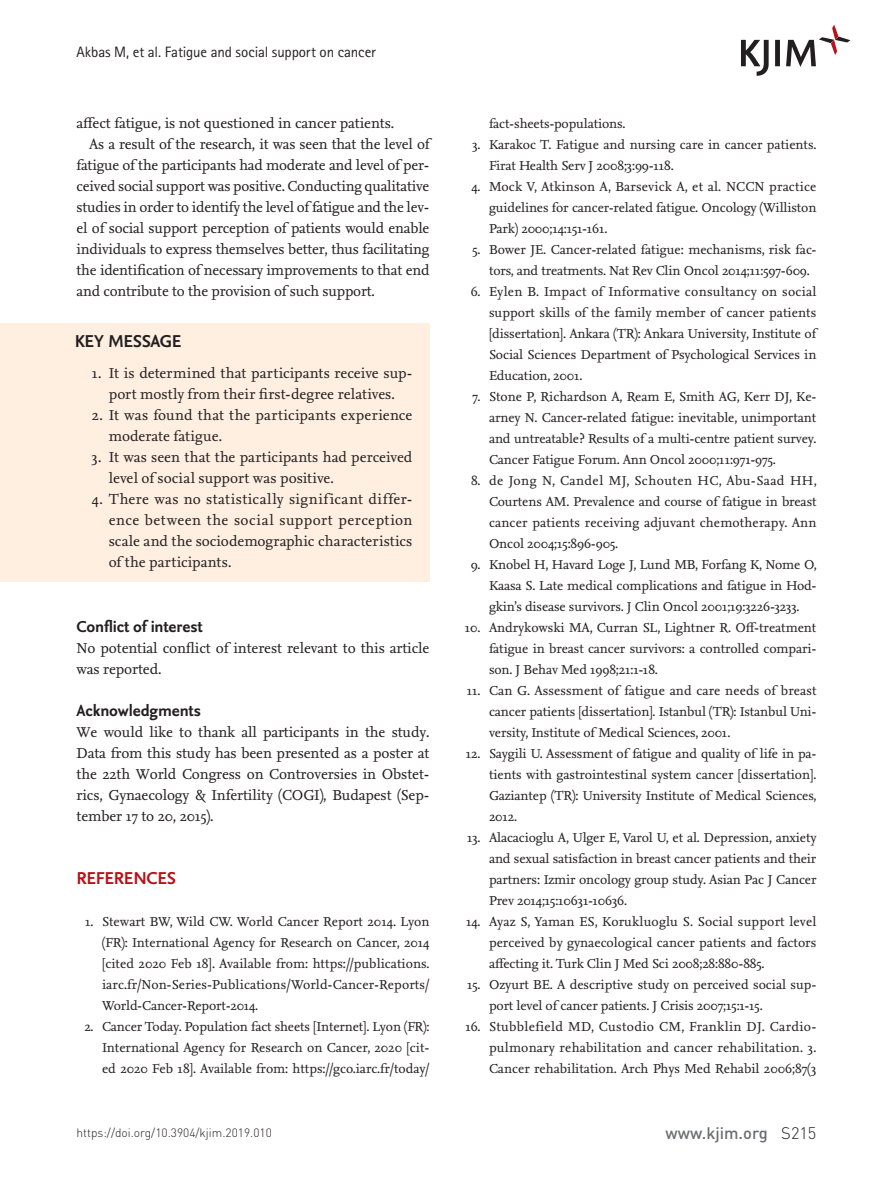
<style>
.page{position:relative;width:893px;height:1191px;background:#fff}
.page>*{position:absolute;margin:0;border:0;box-sizing:border-box;transform-origin:0 0}
.제목1{font:700 18px "Nexus Sans";letter-spacing:-.025em;color:#bb1018}
.키메세지제목{font:700 18px "Nexus Sans";letter-spacing:-.02em;color:#231f20}
.제목2{font:700 16.5px "Nexus Sans";letter-spacing:-.01em;color:#231f20}
.t1{font:500 16.5px "DIN Pro";color:#6c6d70}
.들였쓰기_본문{font:15px/21px "Nexus Serif";letter-spacing:-.005em;color:#231f20;text-align:justify}
.본문첫단락{font:15px/21px "Nexus Serif";letter-spacing:-.01em;color:#231f20}
.t2{font:15px "Rotis Sans Serif Std";letter-spacing:-.01em;color:#231f20}
.t3{font:13.5px/21px "Nexus Serif";letter-spacing:-.01em;color:#231f20;text-align:justify}
.t4{font:300 12px "DIN Pro";color:#231f20}
.s1{font-weight:300;color:#231f20}
</style>
<div class="page">
<svg style="left:741px;top:25px;width:109px;height:51px"></svg>
<div style="left:0;top:323px;width:429px;height:259px;background:#feefe1"></div>
<p class="t2" style="left:77px;top:43px;width:301px">Akbas M, et al. Fatigue and social support on cancer</p>
<p class="들였쓰기_본문" style="left:77px;top:112px;width:319px">affect fatigue, is not questioned in cancer patients.</p>
<p class="들였쓰기_본문" style="left:77px;top:133px;width:354px;text-indent:13px">As a result of the research, it was seen that the level of fatigue of the participants had moderate and level of per&shy;ceived social support was positive. Conducting qualitative studies in order to identify the level of fatigue and the lev&shy;el of social support perception of patients would enable individuals to express themselves better, thus facilitating the identification of necessary improvements to that end and contribute to the provision of such support.</p>
<p class="키메세지제목" style="left:75px;top:329px;width:108px">KEY MESSAGE</p>
<p class="들였쓰기_본문" style="left:92px;top:362px;width:322px;text-align:center">1. It is determined that participants receive sup&shy;port mostly from their first-degree relatives.</p>
<p class="들였쓰기_본문" style="left:109px;top:404px;width:305px;text-indent:-17px">2. It was found that the participants experience moderate fatigue.</p>
<p class="들였쓰기_본문" style="left:109px;top:446px;width:305px;text-indent:-17px">3. It was seen that the participants had perceived level of social support was positive.</p>
<p class="들였쓰기_본문" style="left:109px;top:488px;width:305px;text-indent:-17px">4. There was no statistically significant differ&shy;ence between the social support perception scale and the sociodemographic characteristics of the participants.</p>
<p class="제목2" style="left:77px;top:616px;width:128px">Conflict of interest</p>
<p class="본문첫단락" style="left:77px;top:637px;width:354px">No potential conflict of interest relevant to this article was reported.</p>
<p class="제목2" style="left:77px;top:700px;width:126px">Acknowledgments</p>
<p class="본문첫단락" style="left:77px;top:721px;width:354px;text-align:justify">We would like to thank all participants in the study.<br>Data from this study has been presented as a poster at the 22th World Congress on Controversies in Obstet&shy;rics, Gynaecology &amp; Infertility (COGI), Budapest (Sep&shy;tember 17 to 20, 2015).</p>
<p class="제목1" style="left:77px;top:866px;width:101px">REFERENCES</p>
<p class="t3" style="left:102px;top:910px;width:329px;text-indent:-17px">1. Stewart BW, Wild CW. World Cancer Report 2014. Lyon (FR): International Agency for Research on Cancer, 2014 [cited 2020 Feb 18]. Available from: https://publications. iarc.fr/Non-Series-Publications/World-Cancer-Reports/ World-Cancer-Report-2014.</p>
<p class="t3" style="left:102px;top:1015px;width:329px;text-indent:-18px">2. Cancer Today. Population fact sheets [Internet]. Lyon (FR):<br>International Agency for Research on Cancer, 2020 [cit&shy;ed 2020 Feb 18]. Available from: https://gco.iarc.fr/today/</p>
<p class="t3" style="left:489px;top:112px;width:138px">fact-sheets-populations.</p>
<p class="t3" style="left:489px;top:133px;width:329px;text-indent:-17px">3. Karakoc T. Fatigue and nursing care in cancer patients.<br>Firat Health Serv J 2008;3:99-118.</p>
<p class="t3" style="left:489px;top:175px;width:329px;text-indent:-18px">4. Mock V, Atkinson A, Barsevick A, et al. NCCN practice guidelines for cancer-related fatigue. Oncology (Williston Park) 2000;14:151-161.</p>
<p class="t3" style="left:489px;top:238px;width:329px;text-indent:-17px">5. Bower JE. Cancer-related fatigue: mechanisms, risk fac&shy;tors, and treatments. Nat Rev Clin Oncol 2014;11:597-609.</p>
<p class="t3" style="left:489px;top:280px;width:329px;text-indent:-18px">6. Eylen B. Impact of Informative consultancy on social support skills of the family member of cancer patients [dissertation]. Ankara (TR): Ankara University, Institute of Social Sciences Department of Psychological Services in Education, 2001.</p>
<p class="t3" style="left:489px;top:385px;width:329px;text-indent:-17px">7. Stone P, Richardson A, Ream E, Smith AG, Kerr DJ, Ke&shy;arney N. Cancer-related fatigue: inevitable, unimportant and untreatable? Results of a multi-centre patient survey.<br>Cancer Fatigue Forum. Ann Oncol 2000;11:971-975.</p>
<p class="t3" style="left:489px;top:469px;width:329px;text-indent:-18px">8. de Jong N, Candel MJ, Schouten HC, Abu-Saad HH, Courtens AM. Prevalence and course of fatigue in breast cancer patients receiving adjuvant chemotherapy. Ann Oncol 2004;15:896-905.</p>
<p class="t3" style="left:489px;top:553px;width:329px;text-indent:-18px">9. Knobel H, Havard Loge J, Lund MB, Forfang K, Nome O, Kaasa S. Late medical complications and fatigue in Hod&shy;gkin’s disease survivors. J Clin Oncol 2001;19:3226-3233.</p>
<p class="t3" style="left:489px;top:616px;width:329px;text-indent:-24px">10. Andrykowski MA, Curran SL, Lightner R. Off-treatment fatigue in breast cancer survivors: a controlled compari&shy;son. J Behav Med 1998;21:1-18.</p>
<p class="t3" style="left:489px;top:679px;width:329px;text-indent:-22px">11. Can G. Assessment of fatigue and care needs of breast cancer patients [dissertation]. Istanbul (TR): Istanbul Uni&shy;versity, Institute of Medical Sciences, 2001.</p>
<p class="t3" style="left:489px;top:742px;width:329px;text-indent:-23px">12. Saygili U. Assessment of fatigue and quality of life in pa&shy;tients with gastrointestinal system cancer [dissertation].<br>Gaziantep (TR): University Institute of Medical Sciences, 2012.</p>
<p class="t3" style="left:489px;top:826px;width:329px;text-indent:-22px">13. Alacacioglu A, Ulger E, Varol U, et al. Depression, anxiety and sexual satisfaction in breast cancer patients and their partners: Izmir oncology group study. Asian Pac J Cancer Prev 2014;15:10631-10636.</p>
<p class="t3" style="left:489px;top:910px;width:329px;text-indent:-23px">14. Ayaz S, Yaman ES, Korukluoglu S. Social support level perceived by gynaecological cancer patients and factors affecting it. Turk Clin J Med Sci 2008;28:880-885.</p>
<p class="t3" style="left:489px;top:973px;width:329px;text-indent:-22px">15. Ozyurt BE. A descriptive study on perceived social sup&shy;port level of cancer patients. J Crisis 2007;15:1-15.</p>
<p class="t3" style="left:489px;top:1015px;width:329px;text-indent:-24px">16. Stubblefield MD, Custodio CM, Franklin DJ. Cardio&shy;pulmonary rehabilitation and cancer rehabilitation. 3.<br>Cancer rehabilitation. Arch Phys Med Rehabil 2006;87(3</p>
<p class="t4" style="left:77px;top:1124px;width:197px">https://doi.org/10.3904/kjim.2019.010</p>
<p class="t1" style="left:666px;top:1121px;width:152px">www.kjim.org <span class="s1">S215</span></p>
</div>
